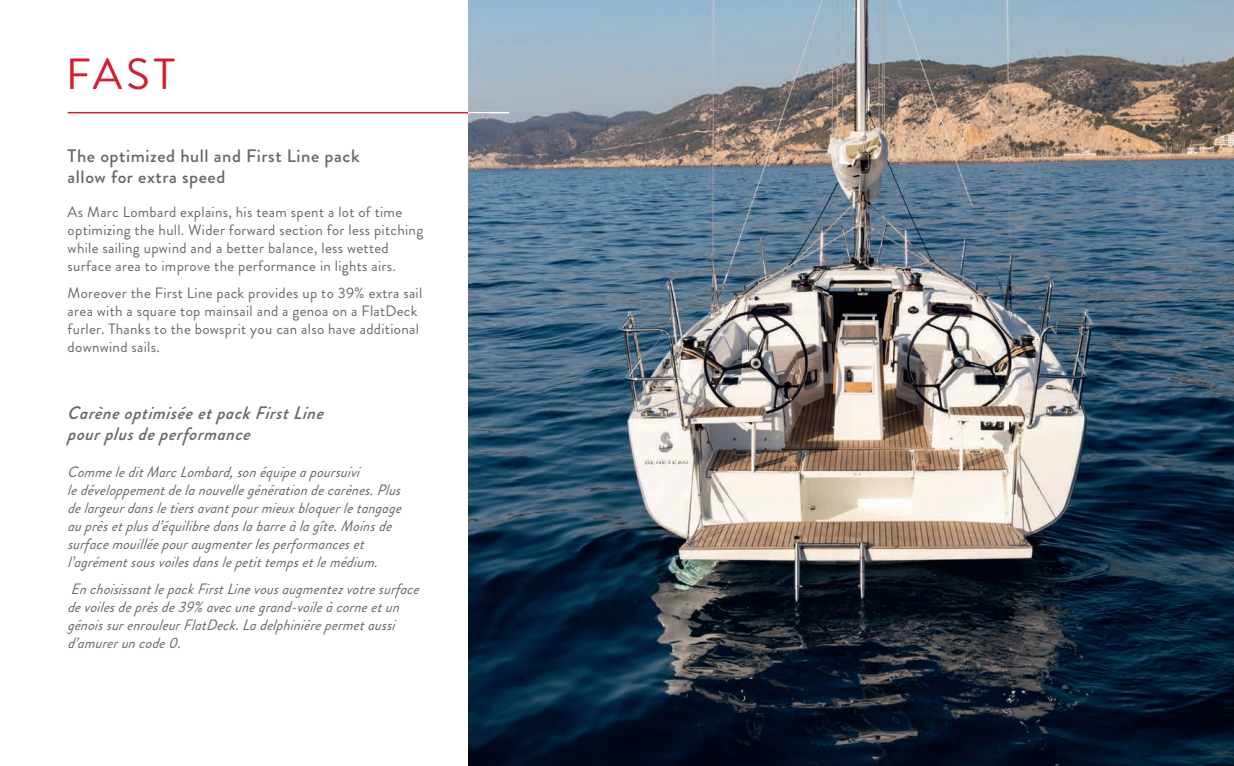
<style>
.page{position:relative;width:1234px;height:766px;background:#fff}
.page>*{position:absolute;margin:0;border:0;box-sizing:border-box;transform-origin:0 0}
.t1{font:43.5px "Brandon Grotesque";color:#d11e30}
.t2{font:italic 500 18px/21px "Brandon Grotesque";letter-spacing:.03em;color:#666969}
.t3{font:500 18px/21px "Brandon Grotesque";letter-spacing:.03em;color:#666969}
.t4{font:italic 15px/18px "Brandon Grotesque";letter-spacing:.01em;color:#666969}
.t5{font:15px/18px "Brandon Grotesque";letter-spacing:.02em;color:#666969}
</style>
<div class="page">
<img style="left:468px;top:0;width:765px;height:765px">
<hr style="left:68px;top:112px;width:400px;height:1px;background:#d11e30">
<hr style="left:468px;top:112px;width:41px;height:1px;background:#fff">
<h1 class="t1" style="left:66px;top:44px;width:111px">FAST</h1>
<p class="t3" style="left:68px;top:145px;width:293px">The optimized hull and First Line pack allow for extra speed</p>
<p class="t5" style="left:68px;top:203px;width:357px">As Marc Lombard explains, his team spent a lot of time optimizing the hull. Wider forward section for less pitching while sailing upwind and a better balance, less wetted surface area to improve the performance in lights airs.</p>
<p class="t5" style="left:68px;top:284px;width:356px">Moreover the First Line pack provides up to 39% extra sail area with a square top mainsail and a genoa on a FlatDeck furler. Thanks to the bowsprit you can also have additional downwind sails.</p>
<p class="t2" style="left:68px;top:402px;width:262px">Carène op timisée etp ack FirstLine pourplusde performance</p>
<p class="t4" style="left:68px;top:463px;width:339px">CommeleditMarcLombard,son équipea poursuivi ledévelopp ementdela nouvellegénération decarènes.Plus delargeurdansletiersavantpourmieuxbloquerletangage au p rèsetp lusd’équilibredansla barreà la gîte.Moinsde surfacemouilléepouraugmenterlesperformanceset l’agrémentsousvoilesdanslepetittempsetlemédium.</p>
<p class="t4" style="left:68px;top:579px;width:357px">En choisissantlepackFirstLinevousaugmentezvotresurface devoilesdeprèsde39% avecunegrand-voileà corneetun génoissurenrouleurFlatDeck.La delphinièrepermetaussi d’amurerun code0.</p>
</div>
